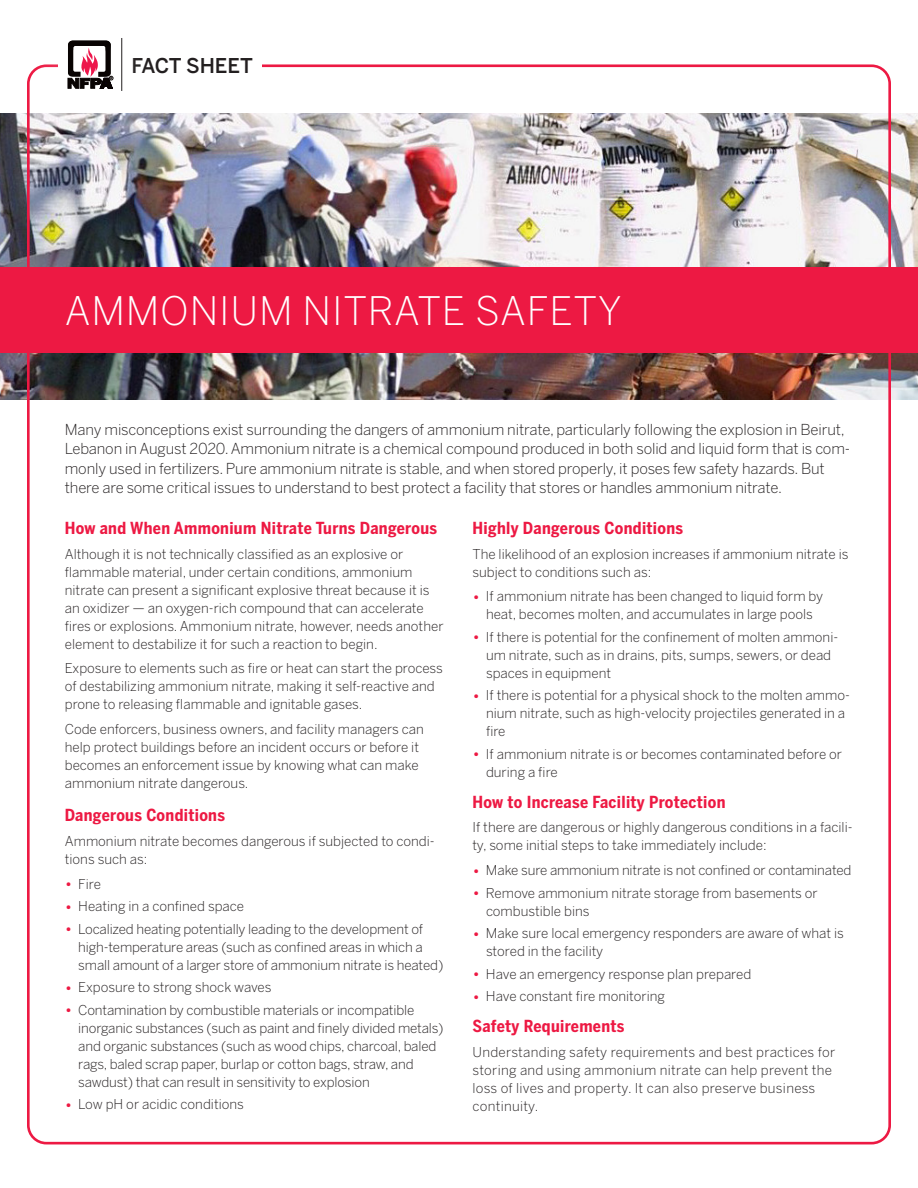
<style>
.page{position:relative;width:918px;height:1188px;background:#fff}
.page>*{position:absolute;margin:0;border:0;box-sizing:border-box;transform-origin:0 0}
.Headline_Small{font:300 39px "Benton Sans";letter-spacing:.02em;color:#fff}
.Headline{font:500 20.25px "Benton Sans";color:#231f20}
.t1{font:700 16.5px "Benton Sans Condensed";letter-spacing:.02em;color:#ed1943}
.Body_Copy{font:300 15px/19.5px "Benton Sans";letter-spacing:-.01em;color:#231f20}
.Body_Copy-2{font:300 13.5px/18px "Benton Sans";color:#231f20}
.Body_Copy-3{font:300 13.5px/18px "Benton Sans";letter-spacing:.02em;color:#231f20}
.s1{font-size:16.5px;color:#ed1943}
</style>
<div class="page">
<img style="left:0;top:113px;width:918px;height:287px">
<div style="left:0;top:267px;width:918px;height:86px;background:#ed1943"></div>
<div style="left:25px;top:0;width:128px;height:130px;background:#fff"></div>
<svg style="left:68px;top:41px;width:45px;height:47px"></svg>
<hr style="left:121px;top:38px;width:1px;height:53px;background:#231f20">
<p class="Headline" style="left:131px;top:53px;width:123px">FACT SHEET</p>
<p class="Headline_Small" style="left:65px;top:288px;width:558px">AMMONIUM NITRATE SAFETY</p>
<p class="Body_Copy" style="left:65px;top:420px;width:787px">Many misconceptions exist surrounding the dangers of ammonium nitrate, particularly following the explosion in Beirut, Lebanon in August 2020. Ammonium nitrate is a chemical compound produced in both solid and liquid form that is com&shy;monly used in fertilizers. Pure ammonium nitrate is stable, and when stored properly, it poses few safety hazards. But there are some critical issues to understand to best protect a facility that stores or handles ammonium nitrate.</p>
<p class="t1" style="left:65px;top:517px;width:374px">How and When Ammonium Nitrate Turns Dangerous</p>
<p class="Body_Copy-2" style="left:65px;top:545px;width:380px">Although it is not technically classified as an explosive or flammable material, under certain conditions, ammonium nitrate can present a significant explosive threat because it is an oxidizer — an oxygen-rich compound that can accelerate fires or explosions. Ammonium nitrate, however, needs another element to destabilize it for such a reaction to begin.</p>
<p class="Body_Copy-2" style="left:65px;top:659px;width:380px">Exposure to elements such as fire or heat can start the process of destabilizing ammonium nitrate, making it self-reactive and prone to releasing flammable and ignitable gases.</p>
<p class="Body_Copy-2" style="left:65px;top:720px;width:360px">Code enforcers, business owners, and facility managers can help protect buildings before an incident occurs or before it becomes an enforcement issue by knowing what can make ammonium nitrate dangerous.</p>
<p class="t1" style="left:65px;top:805px;width:162px">Dangerous Conditions</p>
<p class="Body_Copy-2" style="left:65px;top:832px;width:371px">Ammonium nitrate becomes dangerous if subjected to condi&shy;tions such as:</p>
<p class="Body_Copy-2" style="left:65px;top:875px;width:38px"><span class="s1">•</span> Fire</p>
<p class="Body_Copy-2" style="left:65px;top:897px;width:181px"><span class="s1">•</span> Heating in a confined space</p>
<p class="Body_Copy-2" style="left:78px;top:920px;width:367px;text-indent:-14px"><span class="s1">•</span> Localized heating potentially leading to the development of high-temperature areas (such as confined areas in which a small amount of a larger store of ammonium nitrate is heated)</p>
<p class="Body_Copy-2" style="left:65px;top:978px;width:208px"><span class="s1">•</span> Exposure to strong shock waves</p>
<p class="Body_Copy-2" style="left:78px;top:1001px;width:367px;text-indent:-14px"><span class="s1">•</span> Contamination by combustible materials or incompatible inorganic substances (such as paint and finely divided metals) and organic substances (such as wood chips, charcoal, baled rags, baled scrap paper, burlap or cotton bags, straw, and sawdust) that can result in sensitivity to explosion</p>
<p class="Body_Copy-2" style="left:65px;top:1095px;width:181px"><span class="s1">•</span> Low pH or acidic conditions</p>
<p class="t1" style="left:472px;top:518px;width:212px">Highly Dangerous Conditions</p>
<p class="Body_Copy-2" style="left:472px;top:545px;width:378px">The likelihood of an explosion increases if ammonium nitrate is subject to conditions such as:</p>
<p class="Body_Copy-2" style="left:472px;top:588px;width:352px;text-align:center"><span class="s1">•</span> If ammonium nitrate has been changed to liquid form by heat, becomes molten, and accumulates in large pools</p>
<p class="Body_Copy-2" style="left:486px;top:628px;width:354px;text-indent:-14px"><span class="s1">•</span> If there is potential for the confinement of molten ammoni&shy;um nitrate, such as in drains, pits, sumps, sewers, or dead spaces in equipment</p>
<p class="Body_Copy-2" style="left:486px;top:687px;width:365px;text-indent:-14px"><span class="s1">•</span> If there is potential for a physical shock to the molten ammo&shy;nium nitrate, such as high-velocity projectiles generated in a fire</p>
<p class="Body_Copy-2" style="left:486px;top:745px;width:358px;text-indent:-14px"><span class="s1">•</span> If ammonium nitrate is or becomes contaminated before or during a fire</p>
<p class="t1" style="left:472px;top:791px;width:255px">How to Increase Facility Protection</p>
<p class="Body_Copy-2" style="left:472px;top:819px;width:382px">If there are dangerous or highly dangerous conditions in a facili&shy;ty, some initial steps to take immediately include:</p>
<p class="Body_Copy-2" style="left:472px;top:861px;width:381px"><span class="s1">•</span> Make sure ammonium nitrate is not confined or contaminated</p>
<p class="Body_Copy-2" style="left:486px;top:884px;width:333px;text-indent:-14px"><span class="s1">•</span> Remove ammonium nitrate storage from basements or combustible bins</p>
<p class="Body_Copy-2" style="left:486px;top:924px;width:360px;text-indent:-14px"><span class="s1">•</span> Make sure local emergency responders are aware of what is stored in the facility</p>
<p class="Body_Copy-2" style="left:472px;top:965px;width:280px"><span class="s1">•</span> Have an emergency response plan prepared</p>
<p class="Body_Copy-2" style="left:472px;top:987px;width:194px"><span class="s1">•</span> Have constant fire monitoring</p>
<p class="t1" style="left:472px;top:1016px;width:154px">Safety Requirements</p>
<p class="Body_Copy-3" style="left:472px;top:1043px;width:364px">Understanding safety requirements and best practices for storing and using ammonium nitrate can help prevent the loss of lives and property. It can also preserve business continuity.</p>
</div>
